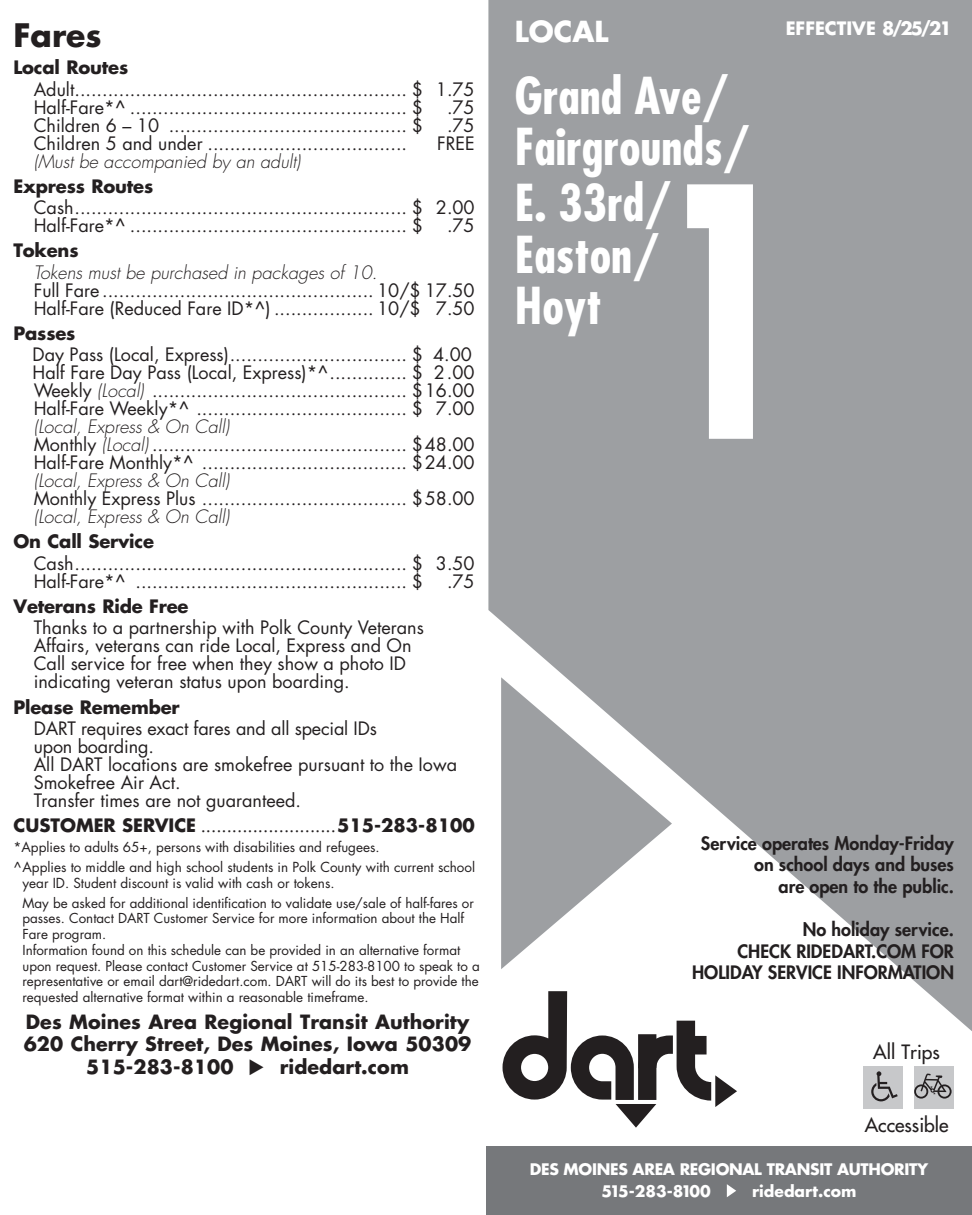
<style>
.page{position:relative;width:972px;height:1215px;background:#fff}
.page>*{position:absolute;margin:0;border:0;box-sizing:border-box;transform-origin:0 0}
.t1{font:700 condensed 337.5px "Futura";color:#fff;scale:.9 1}
.t2{font:700 condensed 49.5px/56px "Futura";color:#fff}
.t3{font:700 31.5px "Futura";color:#231f20}
.t4{font:700 28.12px "Futura";color:#fff}
.t5{font:19.35px "Futura";color:#231f20}
.t6{font:700 19.12px "Futura";letter-spacing:.005em;color:#231f20}
.t7{font:18px/18px "Futura";color:#231f20}
.t8{font:700 18px "Futura";letter-spacing:-.01em;color:#231f20}
.t9{font:italic 300 18px "Futura";color:#231f20}
.t10{font:800 18px "Futura";color:#231f20}
.t11{font:700 18px "Futura";color:#fff}
.t12{font:700 15.53px "Futura";letter-spacing:-.02em;color:#fff}
.t13{font:700 15.53px "Futura";letter-spacing:-.15em;color:#fff}
.t14{font:700 15.53px "Futura";color:#fff}
.t15{font:13.5px/15.8px "Futura";color:#231f20}
.t16{font:13.28px/15.8px "Futura";color:#231f20}
.s1{font-weight:300;font-style:italic}
.s2{font-weight:400}
</style>
<div class="page">
<svg style="left:488px;top:0;width:484px;height:1031px;background:#a7a9ac"></svg>
<svg style="left:501px;top:677px;width:171px;height:292px;fill:#9d9fa2"></svg>
<div style="left:486px;top:1146px;width:486px;height:69px;background:#76787b"></div>
<svg style="left:727px;top:1184px;width:9px;height:13px"></svg>
<div style="left:864px;top:1066px;width:39px;height:43px;background:#c7c8ca"></div>
<div style="left:914px;top:1066px;width:39px;height:42px;background:#c7c8ca"></div>
<svg style="left:914px;top:1074px;width:38px;height:25px"></svg>
<svg style="left:871px;top:1071px;width:27px;height:30px"></svg>
<svg style="left:503px;top:991px;width:234px;height:137px"></svg>
<p class="t3" style="left:14px;top:14px;width:90px">Fares</p>
<p class="t8" style="left:14px;top:56px;width:116px">Local Routes</p>
<p class="t7" style="left:34px;top:80px;width:442px">Adult............................................................ $ 1.75</p>
<p class="t7" style="left:34px;top:98px;width:391px">Half-Fare*^ .................................................. $</p>
<p class="t7" style="left:447px;top:98px;width:29px">.75</p>
<p class="t7" style="left:34px;top:116px;width:391px">Children 6 – 10 ........................................... $</p>
<p class="t7" style="left:447px;top:116px;width:29px">.75</p>
<p class="t7" style="left:34px;top:134px;width:375px">Children 5 and under ....................................</p>
<p class="t7" style="left:437px;top:134px;width:39px">FREE</p>
<p class="t9" style="left:34px;top:150px;width:268px">(Must be accompanied by an adult)</p>
<p class="t8" style="left:14px;top:174px;width:141px">Express Routes</p>
<p class="t7" style="left:34px;top:199px;width:442px">Cash............................................................ $ 2.00</p>
<p class="t7" style="left:34px;top:217px;width:391px">Half-Fare*^ .................................................. $</p>
<p class="t7" style="left:447px;top:217px;width:29px">.75</p>
<p class="t8" style="left:14px;top:239px;width:67px">Tokens</p>
<p class="t9" style="left:34px;top:261px;width:345px">Tokens must be purchased in packages of 10.</p>
<p class="t7" style="left:34px;top:281px;width:443px">Full Fare ................................................. 10/$ 17.50</p>
<p class="t7" style="left:34px;top:299px;width:443px">Half-Fare (Reduced Fare ID*^) .................. 10/$ 7.50</p>
<p class="t8" style="left:14px;top:321px;width:63px">Passes</p>
<p class="t7" style="left:33px;top:346px;width:441px">Day Pass (Local, Express)................................ $ 4.00</p>
<p class="t7" style="left:33px;top:364px;width:443px">Half Fare Day Pass (Local, Express)*^.............. $ 2.00</p>
<p class="t7" style="left:34px;top:382px;width:442px">Weekly <span class="s1">(Local)</span> .............................................. $16.00</p>
<p class="t7" style="left:34px;top:400px;width:442px">Half-Fare Weekly*^ ...................................... $ 7.00</p>
<p class="t9" style="left:34px;top:416px;width:197px">(Local, Express &amp; On Call)</p>
<p class="t7" style="left:34px;top:436px;width:442px">Monthly <span class="s1">(Local)</span> .............................................. $48.00</p>
<p class="t7" style="left:34px;top:454px;width:442px">Half-Fare Monthly*^ ..................................... $24.00</p>
<p class="t9" style="left:34px;top:470px;width:197px">(Local, Express &amp; On Call)</p>
<p class="t7" style="left:34px;top:490px;width:442px">Monthly Express Plus ..................................... $58.00</p>
<p class="t9" style="left:34px;top:506px;width:197px">(Local, Express &amp; On Call)</p>
<p class="t8" style="left:14px;top:530px;width:142px">On Call Service</p>
<p class="t7" style="left:34px;top:554px;width:442px">Cash............................................................ $ 3.50</p>
<p class="t7" style="left:34px;top:572px;width:391px">Half-Fare*^ ................................................. $</p>
<p class="t7" style="left:447px;top:572px;width:29px">.75</p>
<p class="t8" style="left:14px;top:594px;width:177px">Veterans Ride Free</p>
<p class="t7" style="left:34px;top:619px;width:392px">Thanks to a partnership with Polk County Veterans Affairs, veterans can ride Local, Express and On Call service for free when they show a photo ID indicating veteran status upon boarding.</p>
<p class="t8" style="left:14px;top:695px;width:168px">Please Remember</p>
<p class="t7" style="left:34px;top:719px;width:425px">DART requires exact fares and all special IDs<br>upon boarding.<br>All DART locations are smokefree pursuant to the Iowa Smokefree Air Act.<br>Transfer times are not guaranteed.</p>
<p class="t8" style="left:14px;top:814px;width:463px">CUSTOMER SERVICE <span class="s2">..........................</span>515-283-8100</p>
<p class="t15" style="left:14px;top:840px;width:368px">*Applies to adults 65+, persons with disabilities and refugees.</p>
<p class="t15" style="left:22px;top:859px;width:454px;text-indent:-9px">^Applies to middle and high school students in Polk County with current school year ID. Student discount is valid with cash or tokens.</p>
<p class="t16" style="left:22px;top:895px;width:459px">May be asked for additional identification to validate use/sale of half-fares or passes. Contact DART Customer Service for more information about the Half Fare program.<br>Information found on this schedule can be provided in an alternative format upon request. Please contact Customer Service at 515-283-8100 to speak to a representative or email dart@ridedart.com. DART will do its best to provide the requested alternative format within a reasonable timeframe.</p>
<p class="t6" style="left:26px;top:1009px;width:445px">Des Moines Area Regional Transit Authority</p>
<p class="t6" style="left:24px;top:1031px;width:449px">620 Cherry Street, Des Moines, Iowa 50309</p>
<p class="t6" style="left:86px;top:1054px;width:324px">515-283-8100 ◆ ridedart.com</p>
<p class="t4" style="left:515px;top:12px;width:95px">LOCAL</p>
<p class="t2" style="left:515px;top:67px;width:215px">Grand Ave/</p>
<p class="t2" style="left:515px;top:119px;width:236px">Fairgrounds/<br>E. 33rd/</p>
<p class="t2" style="left:515px;top:229px;width:146px;line-height:51.5px">Easton/<br>Hoyt</p>
<p class="t1" style="left:654px;top:105px;width:167px">1</p>
<p class="t11" style="left:786px;top:16px;width:168px">EFFECTIVE 8/25/21</p>
<p class="t10" style="left:701px;top:832px;width:255px">Service operates Monday-Friday</p>
<p class="t10" style="left:754px;top:853px;width:201px">on school days and buses</p>
<p class="t10" style="left:779px;top:875px;width:177px">are open to the public.</p>
<p class="t10" style="left:803px;top:918px;width:153px">No holiday service.</p>
<p class="t10" style="left:737px;top:940px;width:218px">CHECK RIDEDART.COM FOR</p>
<p class="t10" style="left:692px;top:961px;width:263px">HOLIDAY SERVICE INFORMATION</p>
<p class="t5" style="left:873px;top:1039px;width:68px">All Trips</p>
<p class="t5" style="left:865px;top:1112px;width:85px">Accessible</p>
<p class="t12" style="left:530px;top:1159px;width:400px">DES MOINES AREA REGIONAL TRANSIT AUTHORITY</p>
<p class="t13" style="left:601px;top:1181px;width:111px">515-283-8100</p>
<p class="t14" style="left:752px;top:1181px;width:106px">ridedart.com</p>
</div>
